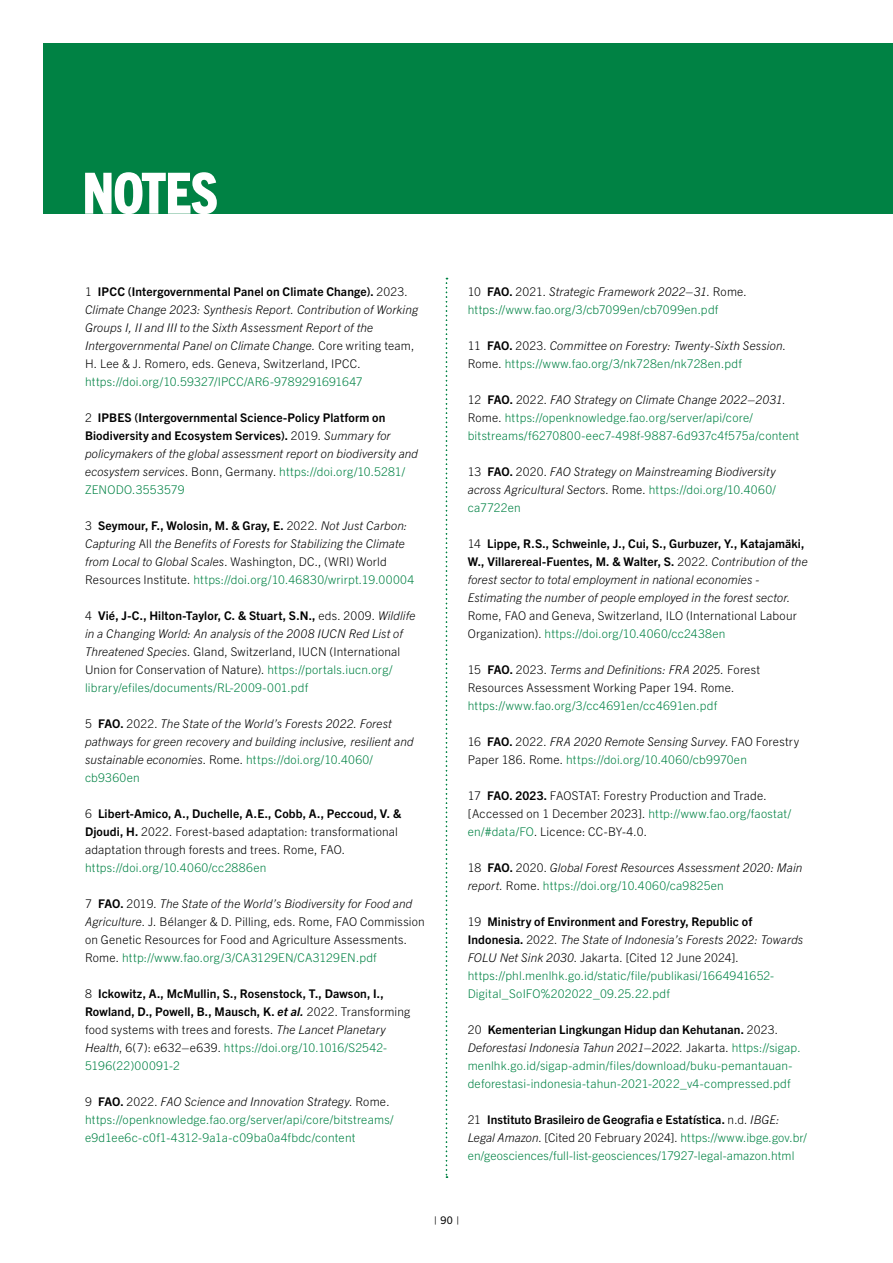
<style>
.page{position:relative;width:893px;height:1263px;background:#fff}
.page>*{position:absolute;margin:0;border:0;box-sizing:border-box;transform-origin:0 0}
.t1{font:800 condensed 57px "Trade Gothic Next LT Pro";letter-spacing:-.02em;color:#fff;scale:.96 1}
.t2{font:italic 300 12px/18px "Trade Gothic Next LT Pro";letter-spacing:.01em;color:#000}
.t3{font:300 12px/18px "Trade Gothic Next LT Pro";letter-spacing:.015em;color:#008244}
.t4{font:300 12px/18px "Trade Gothic Next LT Pro";letter-spacing:.015em;color:#000}
.t5{font:700 12px/18px "Trade Gothic Next LT Pro";letter-spacing:.01em;color:#000}
.t6{font:10.5px "Trade Gothic Next LT Pro";color:#000}
.s1{font-style:normal}
.s2{font-weight:700;font-style:normal}
.s3{font-style:normal;color:#008244}
.s4{font-weight:700}
.s5{font-style:italic}
.s6{color:#008244}
.s7{font-weight:300}
.s8{font-weight:300;font-style:italic}
.s9{font-weight:300;color:#008244}
.s10{color:#000}
.s11{font-weight:700;color:#000}
.s12{font-style:italic;color:#000}
</style>
<div class="page">
<div style="left:43px;top:44px;width:850px;height:170px;background:#008244"></div>
<svg style="left:446px;top:278px;width:1px;height:900px"></svg>
<h1 class="t1" style="left:82px;top:154px;width:143px">NOTES</h1>
<p class="t2" style="left:85px;top:282px;width:335px"><span class="s1">1</span> <span class="s2">IPCC (Intergovernmental Panel on Climate Change).</span> <span class="s1">2023.<br></span>Climate Change 2023: Synthesis Report. Contribution of Working Groups I, II and III to the Sixth Assessment Report of the Intergovernmental Panel on Climate Change. <span class="s1">Core writing team, H. Lee &amp; J. Romero, eds. Geneva, Switzerland, IPCC.</span></p>
<p class="t3" style="left:85px;top:372px;width:279px">https://doi.org/10.59327/IPCC/AR6-9789291691647</p>
<p class="t2" style="left:85px;top:408px;width:335px"><span class="s1">2</span> <span class="s2">IPBES (Intergovernmental Science-Policy Platform on Biodiversity and Ecosystem Services).</span> <span class="s1">2019.</span> Summary for policymakers of the global assessment report on biodiversity and ecosystem services<span class="s1">. Bonn, Germany.</span> <span class="s3">https://doi.org/10.5281/ ZENODO.3553579</span></p>
<p class="t2" style="left:85px;top:516px;width:331px"><span class="s1">3</span> <span class="s2">Seymour, F., Wolosin, M. &amp; Gray, E.</span> <span class="s1">2022.</span> Not Just Carbon:<br>Capturing <span class="s1">All</span> the Benefits of Forests for Stabilizing the Climate from Local to Global Scales<span class="s1">. Washington, DC., (WRI) World Resources Institute.</span> <span class="s3">https://doi.org/10.46830/wrirpt.19.00004</span></p>
<p class="t4" style="left:85px;top:606px;width:332px">4 <span class="s4">Vié, J-C., Hilton-Taylor, C. &amp; Stuart, S.N.,</span> eds. 2009. <span class="s5">Wildlife in a Changing World: An analysis of the 2008 IUCN Red List of Threatened Species</span>. Gland, Switzerland, IUCN (International Union for Conservation of Nature). <span class="s6">https://portals.iucn.org/ library/efiles/documents/RL-2009-001.pdf</span></p>
<p class="t2" style="left:85px;top:714px;width:330px"><span class="s1">5</span> <span class="s2">FAO.</span> <span class="s1">2022.</span> The State of the World’s Forests 2022. Forest pathways for green recovery and building inclusive, resilient and sustainable economies<span class="s1">. Rome.</span> <span class="s3">https://doi.org/10.4060/ cb9360en</span></p>
<p class="t4" style="left:85px;top:804px;width:318px">6 <span class="s4">Libert-Amico, A., Duchelle, A.E., Cobb, A., Peccoud, V. &amp;<br>Djoudi, H.</span> 2022. Forest-based adaptation: transformational adaptation through forests and trees. Rome, FAO.</p>
<p class="t3" style="left:85px;top:858px;width:183px">https://doi.org/10.4060/cc2886en</p>
<p class="t4" style="left:85px;top:894px;width:341px">7 <span class="s4">FAO.</span> 2019. <span class="s5">The State of the World’s Biodiversity for Food and Agriculture</span>. J. Bélanger &amp; D. Pilling, eds. Rome, FAO Commission on Genetic Resources for Food and Agriculture Assessments.<br>Rome. <span class="s6">http://www.fao.org/3/CA3129EN/CA3129EN.pdf</span></p>
<p class="t5" style="left:85px;top:984px;width:327px"><span class="s7">8</span> Ickowitz, A., McMullin, S., Rosenstock, T., Dawson, I., Rowland, D., Powell, B., Mausch, K. <span class="s5">et al.</span> <span class="s7">2022. Transforming food systems with trees and forests.</span> <span class="s8">The Lancet Planetary Health</span><span class="s7">, 6(7): e632–e639.</span> <span class="s9">https://doi.org/10.1016/S2542- 5196(22)00091-2</span></p>
<p class="t3" style="left:85px;top:1092px;width:310px"><span class="s10">9</span> <span class="s11">FAO.</span> <span class="s10">2022.</span> <span class="s12">FAO Science and Innovation Strategy</span><span class="s10">. Rome. </span>https://openknowledge.fao.org/server/api/core/bitstreams/ e9d1ee6c-c0f1-4312-9a1a-c09ba0a4fbdc/content</p>
<p class="t3" style="left:468px;top:282px;width:281px"><span class="s10">10</span> <span class="s11">FAO.</span> <span class="s10">2021.</span> <span class="s12">Strategic Framework 2022–31</span><span class="s10">. Rome. </span>https://www.fao.org/3/cb7099en/cb7099en.pdf</p>
<p class="t3" style="left:468px;top:336px;width:320px"><span class="s10">11</span> <span class="s11">FAO.</span> <span class="s10">2023.</span> <span class="s12">Committee on Forestry: Twenty-Sixth Session</span><span class="s10">.<br>Rome.</span> https://www.fao.org/3/nk728en/nk728en.pdf</p>
<p class="t3" style="left:468px;top:390px;width:333px"><span class="s10">12</span> <span class="s11">FAO.</span> <span class="s10">2022.</span> <span class="s12">FAO Strategy on Climate Change 2022–2031</span><span class="s10">.<br>Rome.</span> https://openknowledge.fao.org/server/api/core/ bitstreams/f6270800-eec7-498f-9887-6d937c4f575a/content</p>
<p class="t2" style="left:468px;top:462px;width:310px;text-align:justify"><span class="s1">13</span> <span class="s2">FAO.</span> <span class="s1">2020.</span> FAO Strategy on Mainstreaming Biodiversity across Agricultural Sectors<span class="s1">. Rome.</span> <span class="s3">https://doi.org/10.4060/ ca7722en</span></p>
<p class="t2" style="left:468px;top:534px;width:341px"><span class="s1">14</span> <span class="s2">Lippe, R.S., Schweinle, J., Cui, S., Gurbuzer, Y., Katajamäki, W., Villarereal-Fuentes, M. &amp; Walter, S.</span> <span class="s1">2022.</span> Contribution of the forest sector to total employment in national economies - Estimating the number of people employed in the forest sector.</p>
<p class="t4" style="left:468px;top:606px;width:331px">Rome, FAO and Geneva, Switzerland, ILO (International Labour<br>Organization). <span class="s6">https://doi.org/10.4060/cc2438en</span></p>
<p class="t4" style="left:468px;top:660px;width:294px">15 <span class="s4">FAO.</span> 2023. <span class="s5">Terms and Definitions: FRA 2025.</span> Forest<br>Resources Assessment Working Paper 194. Rome.</p>
<p class="t3" style="left:468px;top:696px;width:251px">https://www.fao.org/3/cc4691en/cc4691en.pdf</p>
<p class="t4" style="left:468px;top:732px;width:333px">16 <span class="s4">FAO.</span> 2022. <span class="s5">FRA 2020 Remote Sensing Survey</span>. FAO Forestry<br>Paper 186. Rome. <span class="s6">https://doi.org/10.4060/cb9970en</span></p>
<p class="t4" style="left:468px;top:786px;width:325px">17 <span class="s4">FAO. 2023.</span> FAOSTAT: Forestry Production and Trade. [Accessed on 1 December 2023]. <span class="s6">http://www.fao.org/faostat/ en/#data/FO</span>. Licence: CC-BY-4.0.</p>
<p class="t2" style="left:468px;top:858px;width:336px"><span class="s1">18</span> <span class="s2">FAO.</span> <span class="s1">2020.</span> Global Forest Resources Assessment 2020: Main report. <span class="s1">Rome.</span> <span class="s3">https://doi.org/10.4060/ca9825en</span></p>
<p class="t3" style="left:468px;top:912px;width:337px"><span class="s10">19</span> <span class="s11">Ministry of Environment and Forestry, Republic of Indonesia.</span> <span class="s10">2022.</span> <span class="s12">The State of Indonesia’s Forests 2022: Towards FOLU Net Sink 2030</span><span class="s10">. Jakarta. [Cited 12 June 2024]. </span>https://phl.menlhk.go.id/static/file/publikasi/1664941652- Digital_SoIFO%202022_09.25.22.pdf</p>
<p class="t3" style="left:468px;top:1020px;width:334px"><span class="s10">20</span> <span class="s11">Kementerian Lingkungan Hidup dan Kehutanan.</span> <span class="s10">2023.<br></span><span class="s12">Deforestasi Indonesia Tahun 2021–2022.</span> <span class="s10">Jakarta.</span> https://sigap. menlhk.go.id/sigap-admin/files/download/buku-pemantauan&shy;deforestasi-indonesia-tahun-2021-2022_v4-compressed.pdf</p>
<p class="t3" style="left:468px;top:1110px;width:341px"><span class="s10">21</span> <span class="s11">Instituto Brasileiro de Geografia e Estatística.</span> <span class="s10">n.d.</span> <span class="s12">IBGE:<br>Legal Amazon</span><span class="s10">. [Cited 20 February 2024].</span> https://www.ibge.gov.br/ en/geosciences/full-list-geosciences/17927-legal-amazon.html</p>
<p class="t6" style="left:434px;top:1213px;width:27px">| 90 |</p>
</div>
